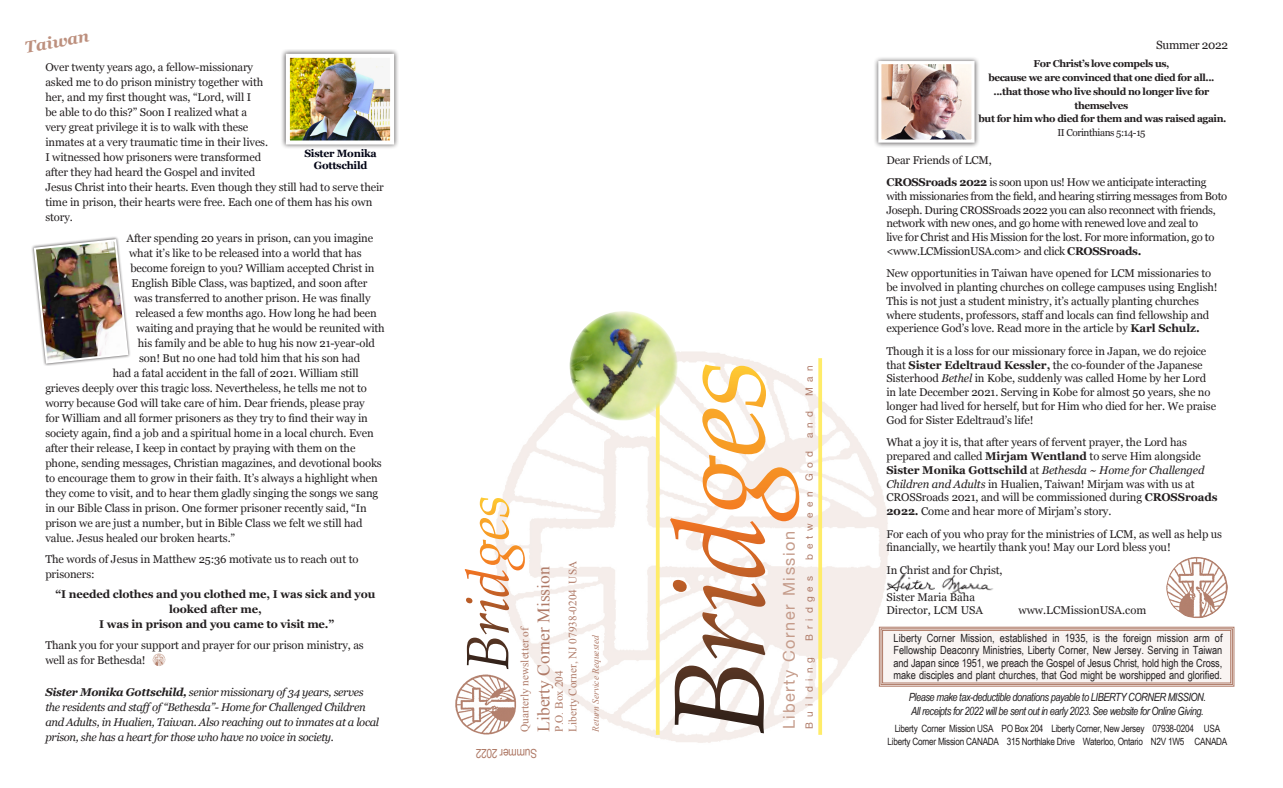
<style>
.page{position:relative;width:1283px;height:788px;background:#fff}
.page>*{position:absolute;margin:0;border:0;box-sizing:border-box;transform-origin:0 0}
.t1{font:17.5px "Times New Roman";color:#af7a67}
.t2{font:16.25px "Helvetica Neue";letter-spacing:.1em;color:#c59c8b}
.t3{font:italic 700 16.25px "Georgia";color:#bd907e}
.t4{font:12.5px "Arial Narrow";letter-spacing:-.025em;color:#af7a67}
.t5{font:11.88px "Georgia";letter-spacing:-.025em;color:#231f20}
.t6{font:11.25px/13.8px "Georgia";letter-spacing:-.01em;color:#231f20}
.t7{font:11.25px/13.8px "Georgia";letter-spacing:-.03em;color:#231f20}
.t8{font:11.25px/12.5px "Arial Narrow";letter-spacing:-.005em;color:#231f20;text-align:justify}
.t9{font:italic 11.25px/15px "Georgia";letter-spacing:-.03em;color:#231f20}
.t10{font:italic 11.25px/13.8px "Arial Narrow";letter-spacing:-.04em;color:#231f20}
.t11{font:700 11.25px/15px "Georgia";letter-spacing:-.01em;color:#231f20;text-align:center}
.t12{font:11.25px/13.5px "Times New Roman";color:#af7a67}
.t13{font:700 10.5px/12.6px "Georgia";letter-spacing:-.025em;color:#000314;text-align:center}
.t14{font:700 10px/13.8px "Georgia";letter-spacing:-.04em;color:#231f20;text-align:center}
.t15{font:10px/12.5px "Arial Narrow";letter-spacing:-.025em;color:#231f20;text-align:center}
.t16{font:10px "Helvetica Neue";color:#af7a67}
.t17{font:10px "Georgia";letter-spacing:-.04em;color:#231f20}
.t18{font:italic 9.38px "Times New Roman";color:#af7a67}
.s1{font-weight:700}
.s2{font-style:italic}
</style>
<div class="page">
<img style="left:503px;top:351px;width:396px;height:392px">
<svg style="left:878px;top:626px;width:356px;height:60px"></svg>
<div style="left:880px;top:628px;width:352px;height:57px;border:1px solid #af7a67"></div>
<div style="left:882px;top:630px;width:349px;height:53px;border:1px solid #af7a67"></div>
<img style="left:455px;top:670px;width:63px;height:67px">
<svg style="left:465px;top:497px;width:60px;height:172px"></svg>
<svg style="left:674px;top:665px;width:90px;height:68px"></svg>
<svg style="left:670px;top:364px;width:129px;height:294px"></svg>
<svg style="left:818px;top:358px;width:4px;height:376px;background:#feec74"></svg>
<hr style="left:656px;top:358px;width:3px;height:376px;background:#ffec69">
<img style="left:1166px;top:557px;width:62px;height:61px">
<div style="left:873px;top:56px;width:106px;height:92px;background:#231f20;opacity:.75"></div>
<img style="left:882px;top:65px;width:88px;height:74px">
<div style="left:878px;top:61px;width:96px;height:82px;border:3px solid #fff"></div>
<img style="left:882px;top:569px;width:111px;height:27px">
<img style="left:152px;top:653px;width:14px;height:13px">
<div style="left:281px;top:49px;width:118px;height:100px;background:#231f20;opacity:.75"></div>
<img style="left:291px;top:59px;width:98px;height:80px">
<div style="left:286px;top:54px;width:108px;height:90px;border:4px solid #fff"></div>
<div style="left:31px;top:236px;width:100px;height:130px;background:#231f20;opacity:.75"></div>
<img style="left:33px;top:238px;width:96px;height:127px">
<img style="left:569px;top:311px;width:108px;height:109px">
<h2 class="t3" style="left:23px;top:35px;width:66px;rotate:-10deg">Taiwan</h2>
<p class="t6" style="left:45px;top:59px;width:340px;line-height:15px">Over twenty years ago, a fellow-missionary<br>asked me to do prison ministry together with<br>her, and my first thought was, “Lord, will I<br>be able to do this?” Soon I realized what a<br>very great privilege it is to walk with these<br>inmates at a very traumatic time in their lives.<br>I witnessed how prisoners were transformed<br>after they had heard the Gospel and invited<br>Jesus Christ into their hearts. Even though they still had to serve their time in prison, their hearts were free. Each one of them has his own story.</p>
<p class="t6" style="left:127px;top:231px;width:248px">After spending 20 years in prison, can you imagine</p>
<p class="t6" style="left:129px;top:246px;width:234px">what it’s like to be released into a world that has</p>
<p class="t6" style="left:130px;top:261px;width:246px">become foreign to you? William accepted Christ in</p>
<p class="t6" style="left:132px;top:276px;width:237px">English Bible Class, was baptized, and soon after</p>
<p class="t6" style="left:134px;top:291px;width:238px">was transferred to another prison. He was finally</p>
<p class="t6" style="left:135px;top:306px;width:243px">released a few months ago. How long he had been</p>
<p class="t6" style="left:137px;top:321px;width:250px">waiting and praying that he would be reunited with</p>
<p class="t6" style="left:138px;top:336px;width:239px">his family and be able to hug his now 21-year-old</p>
<p class="t6" style="left:139px;top:351px;width:223px">son! But no one had told him that his son had</p>
<p class="t6" style="left:113px;top:366px;width:247px">had a fatal accident in the fall of 2021. William still</p>
<p class="t6" style="left:45px;top:381px;width:323px">grieves deeply over this tragic loss. Nevertheless, he tells me not to</p>
<p class="t6" style="left:45px;top:396px;width:321px">worry because God will take care of him. Dear friends, please pray</p>
<p class="t6" style="left:45px;top:411px;width:324px">for William and all former prisoners as they try to find their way in</p>
<p class="t6" style="left:45px;top:426px;width:330px">society again, find a job and a spiritual home in a local church. Even</p>
<p class="t6" style="left:45px;top:441px;width:312px">after their release, I keep in contact by praying with them on the</p>
<p class="t6" style="left:45px;top:456px;width:338px">phone, sending messages, Christian magazines, and devotional books</p>
<p class="t6" style="left:45px;top:471px;width:334px">to encourage them to grow in their faith. It’s always a highlight when</p>
<p class="t6" style="left:45px;top:486px;width:334px">they come to visit, and to hear them gladly singing the songs we sang</p>
<p class="t6" style="left:45px;top:501px;width:323px">in our Bible Class in prison. One former prisoner recently said, “In</p>
<p class="t6" style="left:45px;top:516px;width:319px">prison we are just a number, but in Bible Class we felt we still had</p>
<p class="t6" style="left:45px;top:531px;width:191px">value. Jesus healed our broken hearts.”</p>
<p class="t6" style="left:45px;top:551px;width:315px;line-height:15px">The words of Jesus in Matthew 25:36 motivate us to reach out to prisoners:</p>
<p class="t11" style="left:55px;top:586px;width:322px">“I needed clothes and you clothed me, I was sick and you looked after me,<br>I was in prison and you came to visit me.”</p>
<p class="t6" style="left:45px;top:637px;width:320px;line-height:15px">Thank you for your support and prayer for our prison ministry, as well as for Bethesda!</p>
<p class="t9" style="left:45px;top:684px;width:335px"><span class="s1">Sister Monika Gottschild,</span> senior missionary of 34 years, serves the residents and staffof “Bethesda”- Home for Challenged Children and Adults, in Hualien, Taiwan. Also reaching out to inmates at a local prison, she has a heart for those who have no voice in society.</p>
<p class="t13" style="left:304px;top:146px;width:74px">Sister Monika<br>Gottschild</p>
<h1 class="t1" style="left:532px;top:731px;width:167px;rotate:-90deg">Liberty Corner Mission</h1>
<p class="t12" style="left:552px;top:731px;width:172px;rotate:-90deg">P.O. Box 204<br>Liberty Corner, NJ 07938-0204 USA</p>
<p class="t12" style="left:517px;top:731px;width:107px;rotate:-90deg">Quarterly newsletter of</p>
<p class="t4" style="left:537px;top:762px;width:63px;rotate:-180deg">Summer 2022</p>
<p class="t18" style="left:589px;top:731px;width:98px;rotate:-90deg">Return Service Requested</p>
<p class="t16" style="left:802px;top:396px;width:31px;rotate:-90deg">M a n</p>
<p class="t16" style="left:802px;top:438px;width:29px;rotate:-90deg">a n d</p>
<p class="t16" style="left:802px;top:560px;width:110px;rotate:-90deg">b e t w e e n G o d</p>
<h2 class="t2" style="left:777px;top:729px;width:200px;rotate:-90deg">Liberty Corner Mission</h2>
<p class="t16" style="left:802px;top:641px;width:67px;rotate:-90deg">B r i d g e s</p>
<p class="t16" style="left:802px;top:728px;width:74px;rotate:-90deg">B u i l d i n g</p>
<p class="t5" style="left:1156px;top:36px;width:74px">Summer 2022</p>
<p class="t14" style="left:978px;top:56px;width:249px">For Christ’s love compels us,<br>because we are convinced that one died for all... ...that those who live should no longer live for themselves<br>but for him who died for them and was raised again.</p>
<p class="t17" style="left:1057px;top:125px;width:90px">II Corinthians 5:14-15</p>
<p class="t7" style="left:886px;top:148px;width:321px;line-height:22.5px">Dear Friends of LCM,<br><span class="s1">CROSSroads 2022</span> is soon upon us! How we anticipate interacting</p>
<p class="t7" style="left:886px;top:189px;width:342px">with missionaries from the field, and hearing stirring messages from Boto Joseph. During CROSSroads 2022 you can also reconnect with friends, network with new ones, and go home with renewed love and zeal to<br>live for Christ and His Mission for the lost. For more information, go to &lt;www.LCMissionUSA.com&gt; and click <span class="s1">CROSSroads.</span></p>
<p class="t6" style="left:886px;top:266px;width:333px">New opportunities in Taiwan have opened for LCM missionaries to be involved in planting churches on college campuses using English!<br>This is not just a student ministry, it’s actually planting churches where students, professors, staff and locals can find fellowship and experience God’s love. Read more in the article by <span class="s1">Karl Schulz.</span></p>
<p class="t6" style="left:886px;top:344px;width:331px">Though it is a loss for our missionary force in Japan, we do rejoice that <span class="s1">Sister Edeltraud Kessler,</span> the co-founder of the Japanese Sisterhood <span class="s2">Bethel</span> in Kobe, suddenly was called Home by her Lord in late December 2021. Serving in Kobe for almost 50 years, she no longer had lived for herself, but for Him who died for her. We praise God for Sister Edeltraud’s life!</p>
<p class="t6" style="left:886px;top:435px;width:333px">What a joy it is, that after years of fervent prayer, the Lord has prepared and called <span class="s1">Mirjam Wentland</span> to serve Him alongside <span class="s1">Sister Monika Gottschild</span> at <span class="s2">Bethesda ~ Home for Challenged Children and Adults</span> in Hualien, Taiwan! Mirjam was with us at CROSSroads 2021, and will be commissioned during <span class="s1">CROSSroads 2022.</span> Come and hear more of Mirjam’s story.</p>
<p class="t6" style="left:886px;top:526px;width:337px">For each of you who pray for the ministries of LCM, as well as help us financially, we heartily thank you! May our Lord bless you!</p>
<p class="t6" style="left:886px;top:562px;width:118px">In Christ and for Christ,</p>
<p class="t6" style="left:886px;top:589px;width:98px">Sister Maria Baha<br>Director, LCM USA</p>
<p class="t6" style="left:1018px;top:603px;width:129px">www.LCMissionUSA.com</p>
<p class="t8" style="left:893px;top:631px;width:330px">Liberty Corner Mission, established in 1935, is the foreign mission arm of Fellowship Deaconry Ministries, Liberty Corner, New Jersey. Serving in Taiwan and Japan since 1951, we preach the Gospel of Jesus Christ, hold high the Cross, make disciples and plant churches, that God might be worshipped and glorified.</p>
<p class="t10" style="left:908px;top:690px;width:299px">Please make tax-deductible donations payable to LIBERTY CORNER MISSION.<br>All receipts for 2022 will be sent out in early 2023. See website for Online Giving.</p>
<p class="t15" style="left:887px;top:722px;width:341px">Liberty Corner Mission USA PO Box 204 Liberty Corner, New Jersey 07938-0204 USA<br>Liberty Corner Mission CANADA 315 Northlake Drive Waterloo, Ontario N2V 1W5 CANADA</p>
</div>
